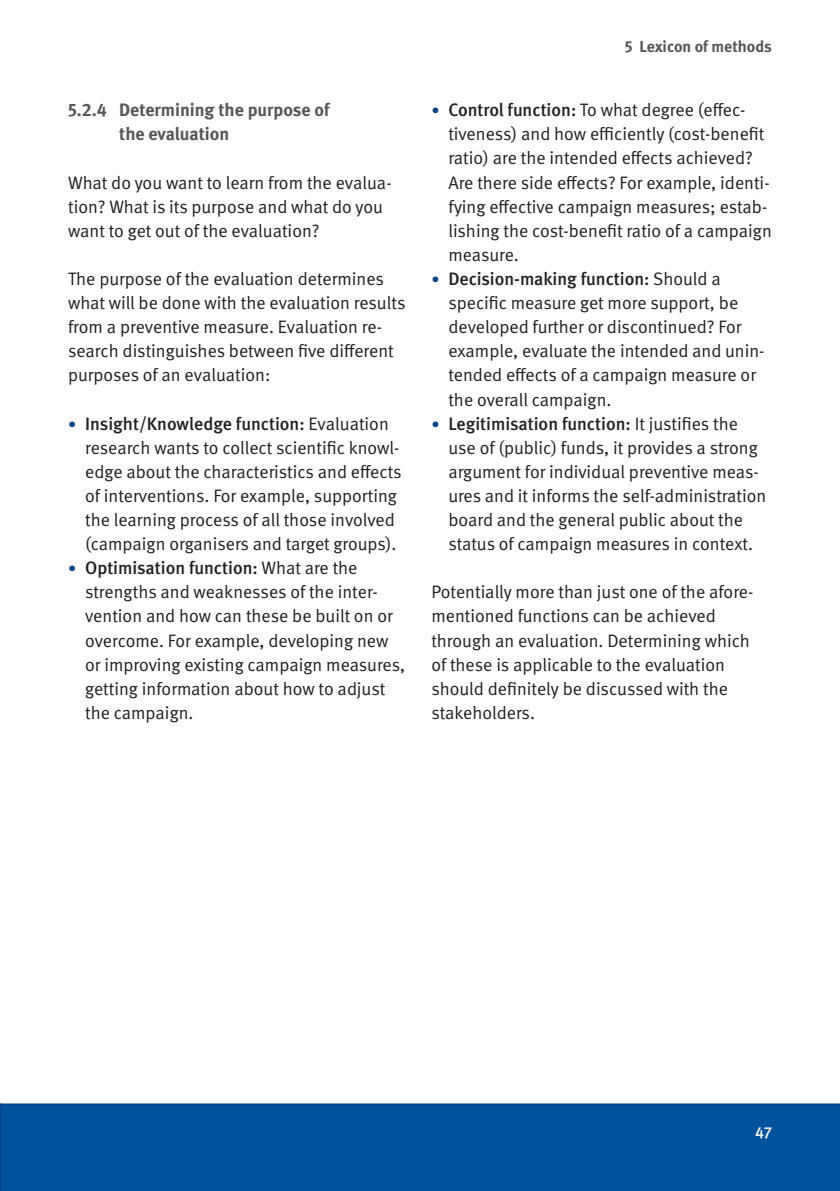
<style>
.page{position:relative;width:840px;height:1191px;background:#fff}
.page>*{position:absolute;margin:0;border:0;box-sizing:border-box;transform-origin:0 0}
.t1{font:18px/24.2px "DGUV Meta";color:#231f20}
.t2{font:700 18px/24.2px "DGUV Meta";color:#57585a}
.t3{font:700 16px "DGUV Meta";color:#57585a}
.t4{font:500 16px "DGUV Meta";color:#fff}
.s1{font-size:16px;color:#014286}
.s2{font-weight:500}
</style>
<div class="page">
<div style="left:1px;top:1103px;width:838px;height:88px;background:#01529c"></div>
<svg style="left:0;top:1103px;width:1px;height:88px"></svg>
<p class="t2" style="left:119px;top:98px;width:212px;text-indent:-51px">5.2.4 Determining the purpose of the evaluation</p>
<p class="t1" style="left:68px;top:171px;width:325px">What do you want to learn from the evalua&shy;tion? What is its purpose and what do you want to get out of the evaluation?</p>
<p class="t1" style="left:68px;top:267px;width:339px">The purpose of the evaluation determines what will be done with the evaluation results from a preventive measure. Evaluation re&shy;search distinguishes between five different purposes of an evaluation:</p>
<p class="t1" style="left:85px;top:412px;width:318px;text-indent:-17px"><span class="s1">•</span> <span class="s2">Insight/Knowledge function:</span> Evaluation research wants to collect scientific knowl&shy;edge about the characteristics and effects of interventions. For example, supporting the learning process of all those involved (campaign organisers and target groups).</p>
<p class="t1" style="left:85px;top:556px;width:321px;text-indent:-17px"><span class="s1">•</span> <span class="s2">Optimisation function:</span> What are the strengths and weaknesses of the inter&shy;vention and how can these be built on or overcome. For example, developing new or improving existing campaign measures, getting information about how to adjust the campaign.</p>
<p class="t3" style="left:624px;top:37px;width:149px">5 Lexicon of methods</p>
<p class="t1" style="left:448px;top:98px;width:325px;text-indent:-17px"><span class="s1">•</span> <span class="s2">Control function:</span> To what degree (effec&shy;tiveness) and how efficiently (cost-benefit ratio) are the intended effects achieved?<br>Are there side effects? For example, identi&shy;fying effective campaign measures; estab&shy;lishing the cost-benefit ratio of a campaign measure.</p>
<p class="t1" style="left:448px;top:267px;width:317px;text-indent:-17px"><span class="s1">•</span> <span class="s2">Decision-making function:</span> Should a specific measure get more support, be developed further or discontinued? For example, evaluate the intended and unin&shy;tended effects of a campaign measure or the overall campaign.</p>
<p class="t1" style="left:448px;top:412px;width:319px;text-indent:-17px"><span class="s1">•</span> <span class="s2">Legitimisation function:</span> It justifies the use of (public) funds, it provides a strong argument for individual preventive meas&shy;ures and it informs the self-administration board and the general public about the status of campaign measures in context.</p>
<p class="t1" style="left:431px;top:580px;width:323px">Potentially more than just one of the afore&shy;mentioned functions can be achieved through an evaluation. Determining which of these is applicable to the evaluation should definitely be discussed with the stakeholders.</p>
<p class="t4" style="left:754px;top:1123px;width:18px">47</p>
</div>
